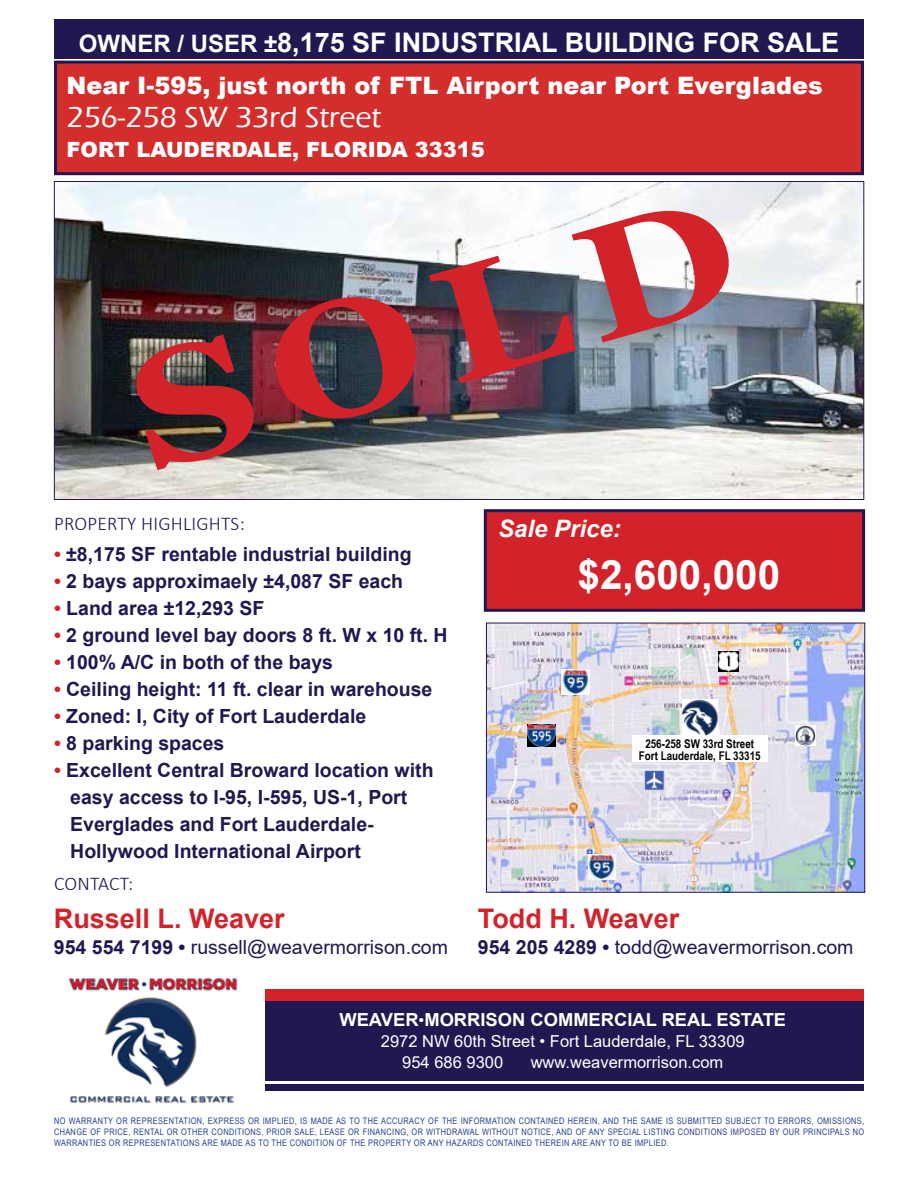
<style>
.page{position:relative;width:918px;height:1188px;background:#fff}
.page>*{position:absolute;margin:0;border:0;box-sizing:border-box;transform-origin:0 0}
.t1{font:700 162px "Georgia";color:#d2232a;scale:1.17 1}
.t2{font:700 40.5px "Arial";color:#fff}
.t3{font:500 30px "Eras ITC";color:#fff}
.t4{font:700 27px "Arial";color:#fff}
.t5{font:700 27px "Arial";color:#d2232a}
.t6{font:900 24px "Arial";color:#fff}
.t7{font:italic 700 24px "Arial";color:#fff}
.t8{font:900 21px "Arial";color:#fff}
.t9{font:700 19.5px/27px "Arial";color:#231752}
.t10{font:19.5px "Arial";color:#231752}
.t11{font:300 19.5px "Calibri";letter-spacing:.01em;color:#231752}
.t12{font:700 18px "Arial";color:#fff}
.t13{font:16.5px/21px "Arial";color:#fff}
.t14{font:700 12px/12px "Arial Narrow";color:#000;text-align:center}
.t15{font:9px/10.8px "Arial Narrow";letter-spacing:.04em;color:#25408f;text-align:justify}
.s1{font-size:24px}
.s2{color:#d2232a}
.s3{font-weight:700}
.s4{font-weight:400;font-size:16.5px}
</style>
<div class="page">
<div style="left:54px;top:19px;width:810px;height:39px;background:#231752"></div>
<img style="left:56px;top:183px;width:806px;height:315px">
<img style="left:68px;top:978px;width:170px;height:126px">
<img style="left:488px;top:625px;width:375px;height:266px">
<div style="left:486px;top:623px;width:379px;height:270px;border:1px solid #231752"></div>
<div style="left:484px;top:509px;width:381px;height:103px;background:#d2232a;border:3px solid #231752"></div>
<div style="left:54px;top:61px;width:810px;height:114px;background:#d32d2c;border:3px solid #231752"></div>
<img style="left:588px;top:854px;width:28px;height:26px">
<img style="left:644px;top:770px;width:20px;height:20px">
<img style="left:562px;top:669px;width:28px;height:26px">
<div style="left:632px;top:736px;width:136px;height:26px;background:#fff"></div>
<img style="left:682px;top:700px;width:36px;height:36px">
<img style="left:719px;top:652px;width:20px;height:20px">
<div style="left:266px;top:999px;width:598px;height:92px;background:#231752"></div>
<div style="left:266px;top:989px;width:598px;height:11px;background:#d2232a"></div>
<hr style="left:266px;top:1081px;width:598px;height:2px;background:#fff">
<img style="left:527px;top:725px;width:28px;height:22px">
<img style="left:795px;top:726px;width:21px;height:20px">
<h3 class="t4" style="left:79px;top:24px;width:762px"><span class="s1">OWNER / USER ±</span>8,175 SF INDUSTRIAL BUILDING FOR SALE</h3>
<h3 class="t6" style="left:67px;top:68px;width:758px">Near I-595, just north of FTL Airport near Port Everglades</h3>
<h3 class="t3" style="left:67px;top:100px;width:316px">256-258 SW 33rd Street</h3>
<h3 class="t8" style="left:67px;top:134px;width:420px">FORT LAUDERDALE, FLORIDA 33315</h3>
<h1 class="t1" style="left:107px;top:318px;width:533px;rotate:-16deg">SOLD</h1>
<h3 class="t11" style="left:54px;top:511px;width:192px">PROPERTY HIGHLIGHTS:</h3>
<h3 class="t9" style="left:54px;top:541px;width:359px"><span class="s2">•</span> ±8,175 SF rentable industrial building</h3>
<h3 class="t9" style="left:54px;top:568px;width:351px"><span class="s2">•</span> 2 bays approximaely ±4,087 SF each</h3>
<h3 class="t9" style="left:54px;top:595px;width:212px"><span class="s2">•</span> Land area ±12,293 SF</h3>
<h3 class="t9" style="left:54px;top:622px;width:395px"><span class="s2">•</span> 2 ground level bay doors 8 ft. W x 10 ft. H</h3>
<h3 class="t9" style="left:54px;top:649px;width:281px"><span class="s2">•</span> 100% A/C in both of the bays</h3>
<h3 class="t9" style="left:54px;top:676px;width:380px"><span class="s2">•</span> Ceiling height: 11 ft. clear in warehouse</h3>
<h3 class="t9" style="left:54px;top:703px;width:314px"><span class="s2">•</span> Zoned: I, City of Fort Lauderdale</h3>
<h3 class="t9" style="left:54px;top:730px;width:172px"><span class="s2">•</span> 8 parking spaces</h3>
<h3 class="t9" style="left:70px;top:757px;width:365px;text-indent:-16px"><span class="s2">•</span> Excellent Central Broward location with easy access to I-95, I-595, US-1, Port Everglades and Fort Lauderdale-Hollywood International Airport</h3>
<h3 class="t11" style="left:54px;top:872px;width:81px">CONTACT:</h3>
<h3 class="t5" style="left:54px;top:900px;width:232px">Russell L. Weaver</h3>
<h3 class="t10" style="left:54px;top:933px;width:396px"><span class="s3">954 554 7199 •</span> russell@weavermorrison.com</h3>
<h3 class="t7" style="left:498px;top:512px;width:124px">Sale Price:</h3>
<h2 class="t2" style="left:578px;top:547px;width:204px">$2,600,000</h2>
<h3 class="t14" style="left:639px;top:737px;width:123px">256-258 SW 33rd Street<br>Fort Lauderdale, FL 33315</h3>
<h3 class="t5" style="left:478px;top:900px;width:203px">Todd H. Weaver</h3>
<h3 class="t10" style="left:478px;top:933px;width:377px"><span class="s3">954 205 4289 •</span> todd@weavermorrison.com</h3>
<h3 class="t12" style="left:339px;top:1007px;width:448px">WEAVER<span class="s4">•</span>MORRISON COMMERCIAL REAL ESTATE</h3>
<h3 class="t13" style="left:402px;top:1031px;width:344px;text-indent:-21px">2972 NW 60th Street • Fort Lauderdale, FL 33309<br>954 686 9300</h3>
<h3 class="t13" style="left:531px;top:1052px;width:194px">www.weavermorrison.com</h3>
<p class="t15" style="left:54px;top:1115px;width:812px">NO WARRANTY OR REPRESENTATION, EXPRESS OR IMPLIED, IS MADE AS TO THE ACCURACY OF THE INFORMATION CONTAINED HEREIN, AND THE SAME IS SUBMITTED SUBJECT TO ERRORS, OMISSIONS, CHANGE OF PRICE, RENTAL OR OTHER CONDITIONS, PRIOR SALE, LEASE OR FINANCING, OR WITHDRAWAL WITHOUT NOTICE, AND OF ANY SPECIAL LISTING CONDITIONS IMPOSED BY OUR PRINCIPALS NO WARRANTIES OR REPRESENTATIONS ARE MADE AS TO THE CONDITION OF THE PROPERTY OR ANY HAZARDS CONTAINED THEREIN ARE ANY TO BE IMPLIED.</p>
</div>
